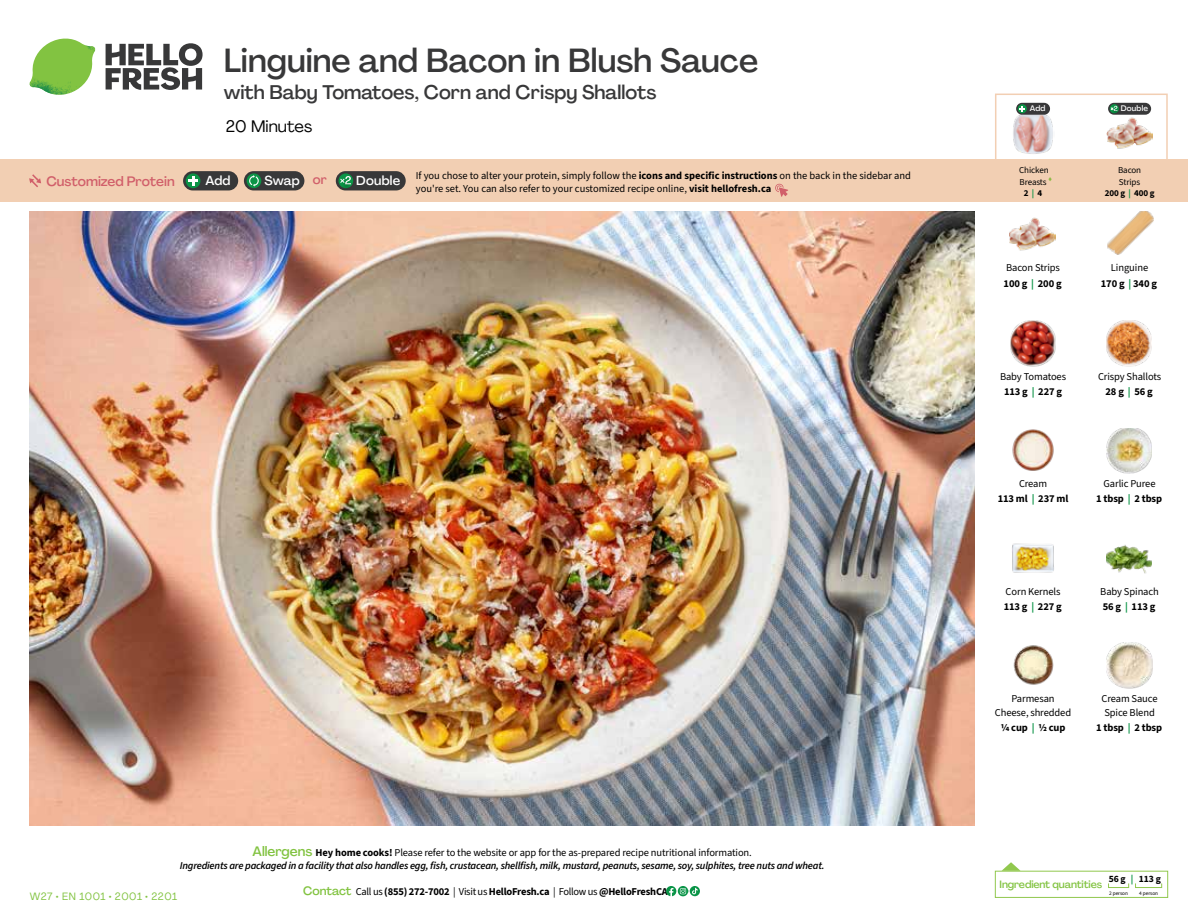
<style>
.page{position:relative;width:1188px;height:918px;background:#fff}
.page>*{position:absolute;margin:0;border:0;box-sizing:border-box;transform-origin:0 0}
.t1{font:500 33px "Agrandir";color:#383839}
.t2{font:500 19.5px "Agrandir";color:#383839}
.t3{font:16.5px "Agrandir";color:#000}
.t4{font:500 13.5px "Agrandir";color:#d15f6a}
.t5{font:500 12.9px "Agrandir";letter-spacing:.015em;color:#fff}
.t6{font:10.5px/14.9px "Source Sans 3";letter-spacing:-.01em;color:#000;text-align:center}
.t7{font:italic 600 10.5px/13.5px "Source Sans 3";letter-spacing:-.02em;color:#000;text-align:center}
.t8{font:700 10.5px/14.9px "Source Sans 3";letter-spacing:-.02em;color:#000;text-align:center}
.t9{font:500 10.5px "Agrandir";letter-spacing:-.01em;color:#82c341}
.t10{font:10.5px "Agrandir";letter-spacing:.05em;color:#82c341}
.t11{font:700 9.6px "Source Sans 3";color:#000}
.t12{font:9px/11.4px "Source Sans 3";letter-spacing:-.01em;color:#000;text-align:center}
.t13{font:500 7.95px "Agrandir";letter-spacing:.025em;color:#fff}
.t14{font:5.25px "Source Sans 3";letter-spacing:-.01em;color:#000}
.s1{font-weight:700}
.s2{font-weight:700;color:#0b9446}
.s3{color:#d15f6a}
.s4{font-weight:400}
.s5{color:#0b9446}
.s6{font-family:"Agrandir";font-weight:500;font-style:normal;font-size:13.5px;color:#82c341}
.s7{font-weight:700;font-style:normal}
.s8{font-weight:400;font-style:normal}
.s9{font-family:"Agrandir";font-weight:500;font-size:12px;color:#82c341}
</style>
<div class="page">
<svg style="left:106px;top:43px;width:97px;height:47px"></svg>
<svg style="left:34px;top:39px;width:59px;height:38px"></svg>
<img style="left:65px;top:39px;width:30px;height:25px">
<img style="left:33px;top:60px;width:56px;height:10px">
<img style="left:29px;top:64px;width:58px;height:31px">
<img style="left:64px;top:70px;width:25px;height:24px">
<img style="left:30px;top:211px;width:945px;height:615px">
<svg style="left:690px;top:886px;width:10px;height:10px"></svg>
<svg style="left:666px;top:886px;width:32px;height:10px"></svg>
<svg style="left:1002px;top:862px;width:19px;height:9px"></svg>
<div style="left:995px;top:871px;width:173px;height:27px;border:1px solid #91c84e"></div>
<div style="left:1108px;top:883px;width:21px;height:5px;border:1px solid #91c84e"></div>
<div style="left:1135px;top:883px;width:27px;height:5px;border:1px solid #91c84e"></div>
<img style="left:1011px;top:321px;width:45px;height:45px">
<img style="left:1106px;top:321px;width:46px;height:45px">
<img style="left:1012px;top:429px;width:42px;height:42px">
<img style="left:1106px;top:428px;width:46px;height:46px">
<img style="left:1012px;top:543px;width:42px;height:30px">
<img style="left:1106px;top:545px;width:46px;height:29px">
<img style="left:1013px;top:645px;width:41px;height:40px">
<img style="left:1108px;top:211px;width:45px;height:44px">
<img style="left:1010px;top:217px;width:45px;height:34px">
<img style="left:1107px;top:643px;width:45px;height:45px">
<div style="left:0;top:160px;width:1188px;height:42px;background:#f2cfb3"></div>
<svg style="left:29px;top:174px;width:12px;height:13px"></svg>
<div style="left:336px;top:171px;width:70px;height:19px;background:#383839;border-radius:10px"></div>
<svg style="left:338px;top:173px;width:15px;height:15px"></svg>
<div style="left:341px;top:180px;width:11px;height:11px;background:#000;opacity:.35"></div>
<svg style="left:339px;top:176px;width:12px;height:8px"></svg>
<div style="left:244px;top:171px;width:60px;height:19px;background:#383839;border-radius:10px"></div>
<div style="left:247px;top:173px;width:14px;height:15px;background:#0b9446;border-radius:50%"></div>
<svg style="left:249px;top:175px;width:10px;height:12px"></svg>
<div style="left:183px;top:171px;width:55px;height:19px;background:#383839;border-radius:10px"></div>
<div style="left:186px;top:173px;width:14px;height:15px;background:#0b9446;border-radius:50%"></div>
<svg style="left:188px;top:176px;width:10px;height:10px"></svg>
<svg style="left:775px;top:183px;width:13px;height:14px"></svg>
<div style="left:995px;top:94px;width:173px;height:69px;border:2px solid #f2cfb3"></div>
<img style="left:1107px;top:111px;width:45px;height:38px">
<img style="left:1013px;top:114px;width:40px;height:40px">
<div style="left:1108px;top:103px;width:43px;height:12px;background:#383839;border-radius:6px"></div>
<svg style="left:1110px;top:104px;width:9px;height:9px"></svg>
<div style="left:1112px;top:108px;width:6px;height:7px;background:#000;opacity:.35"></div>
<svg style="left:1110px;top:106px;width:8px;height:8px"></svg>
<div style="left:1016px;top:103px;width:34px;height:12px;background:#383839;border-radius:6px"></div>
<svg style="left:1018px;top:104px;width:9px;height:9px"></svg>
<svg style="left:1019px;top:106px;width:6px;height:6px"></svg>
<h1 class="t1" style="left:224px;top:40px;width:536px">Linguine and Bacon in Blush Sauce</h1>
<h2 class="t2" style="left:224px;top:80px;width:434px">with Baby Tomatoes, Corn and Crispy Shallots</h2>
<h3 class="t3" style="left:226px;top:116px;width:88px">20 Minutes</h3>
<p class="t13" style="left:1030px;top:104px;width:17px">Add</p>
<p class="t13" style="left:1121px;top:104px;width:29px">Double</p>
<p class="t12" style="left:1019px;top:165px;width:31px">Chicken<br>Breasts<br><span class="s1">2</span> <span class="s2">|</span> <span class="s1">4</span></p>
<p class="t4" style="left:46px;top:173px;width:130px">Customized Protein</p>
<p class="t5" style="left:205px;top:172px;width:27px">Add</p>
<p class="t5" style="left:264px;top:172px;width:64px">Swap <span class="s3">or</span></p>
<p class="t5" style="left:356px;top:172px;width:45px">Double</p>
<p class="t12" style="left:1105px;top:165px;width:51px">Bacon<br>Strips<br><span class="s1">200 g</span> <span class="s2">|</span> <span class="s1">400 g</span></p>
<p class="t6" style="left:416px;top:168px;width:497px;line-height:13.5px;text-align:left">If you chose to alter your protein, simply follow the <span class="s1">icons and specific instructions</span> on the back in the sidebar and you're set. You can also refer to your customized recipe online, <span class="s1">visit hellofresh.ca</span></p>
<p class="t6" style="left:1004px;top:260px;width:60px;line-height:16.4px;text-align:left">Bacon Strips<br><span class="s1">100 g</span> <span class="s2">|</span> <span class="s1">200 g</span></p>
<p class="t6" style="left:1101px;top:259px;width:58px;line-height:16.4px">Linguine<br><span class="s1">170 g</span> <span class="s2">|</span> <span class="s1">340 g</span></p>
<p class="t6" style="left:1000px;top:369px;width:68px">Baby Tomatoes<br><span class="s1">113 g</span> <span class="s2">|</span> <span class="s1">227 g</span></p>
<p class="t6" style="left:1098px;top:369px;width:65px">Crispy Shallots<br><span class="s1">28 g</span> <span class="s2">|</span> <span class="s1">56 g</span></p>
<p class="t8" style="left:998px;top:476px;width:72px"><span class="s4">Cream<br></span>113 ml <span class="s5">|</span> 237 ml</p>
<p class="t6" style="left:1096px;top:476px;width:67px">Garlic Puree<br><span class="s1">1 tbsp</span> <span class="s2">|</span> <span class="s1">2 tbsp</span></p>
<p class="t6" style="left:1004px;top:584px;width:60px;text-align:left">Corn Kernels<br><span class="s1">113 g</span> <span class="s2">|</span> <span class="s1">227 g</span></p>
<p class="t6" style="left:1100px;top:584px;width:60px;text-align:left">Baby Spinach<br><span class="s1">56 g</span> <span class="s2">|</span> <span class="s1">113 g</span></p>
<p class="t7" style="left:180px;top:846px;width:646px"><span class="s6">Allergens</span> <span class="s7">Hey home cooks!</span> <span class="s8">Please refer to the website or app for the as-prepared recipe nutritional information.<br></span>Ingredients are packaged in a facility that also handles egg, fish, crustacean, shellfish, milk, mustard, peanuts, sesame, soy, sulphites, tree nuts and wheat.</p>
<p class="t10" style="left:30px;top:890px;width:149px">W27 • EN 1001 • 2001 • 2201</p>
<p class="t8" style="left:303px;top:884px;width:366px"><span class="s9">Contact</span> <span class="s4">Call us</span> (855) 272-7002 <span class="s4">| Visit us</span> HelloFresh.ca <span class="s4">| Follow us</span> @HelloFreshCA</p>
<p class="t6" style="left:995px;top:692px;width:78px;line-height:13.5px">Parmesan<br>Cheese, shredded</p>
<p class="t8" style="left:1001px;top:720px;width:66px">1/4 cup <span class="s5">|</span> 1/2 cup</p>
<p class="t6" style="left:1102px;top:692px;width:57px;line-height:13.5px;text-align:left">Cream Sauce<br>Spice Blend</p>
<p class="t8" style="left:1096px;top:720px;width:67px">1 tbsp <span class="s5">|</span> 2 tbsp</p>
<p class="t11" style="left:1109px;top:872px;width:54px">56 g <span class="s5">|</span> 113 g</p>
<p class="t14" style="left:1109px;top:890px;width:20px">2 person</p>
<p class="t14" style="left:1139px;top:890px;width:20px">4 person</p>
<p class="t9" style="left:1000px;top:878px;width:104px">Ingredient quantities</p>
</div>
